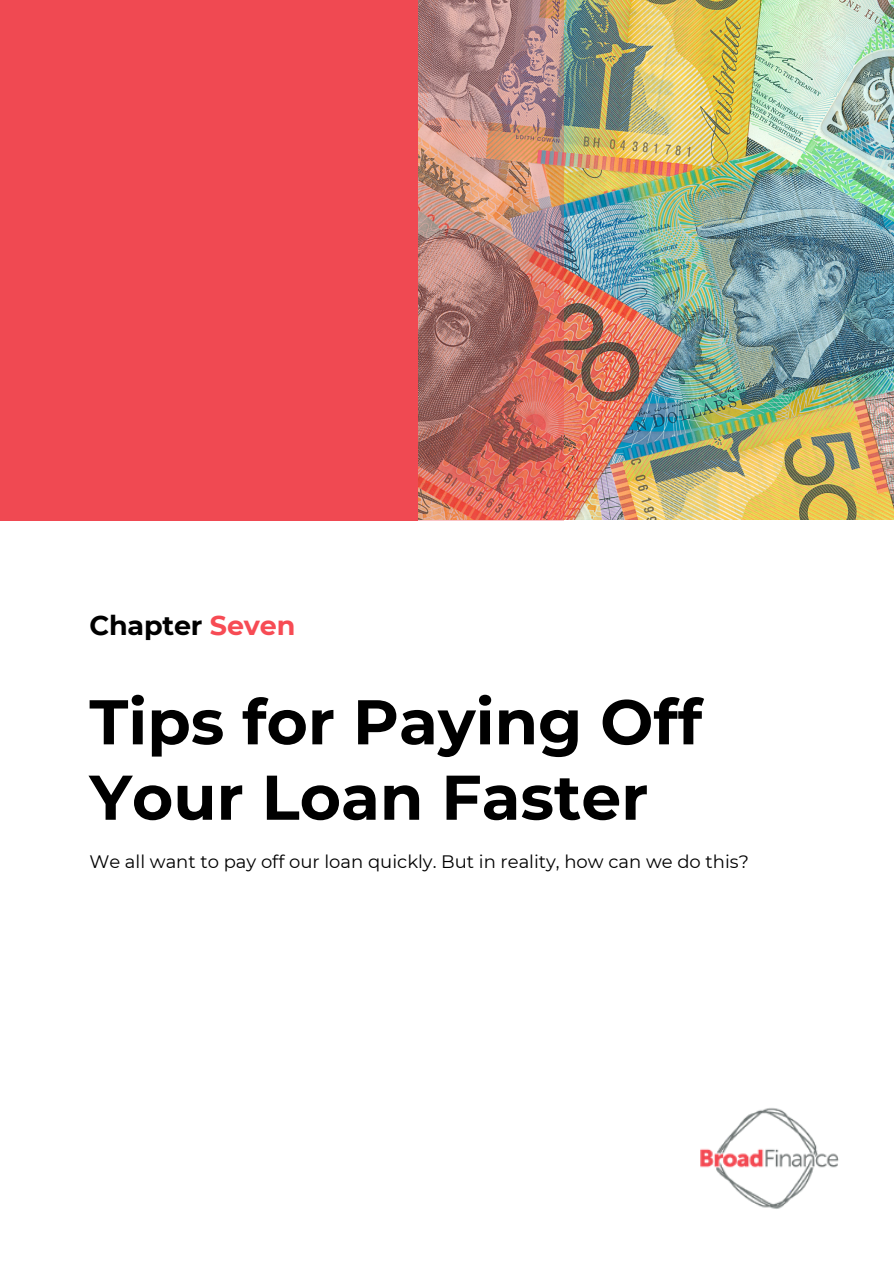
<style>
.page{position:relative;width:894px;height:1264px;background:#fff}
.page>*{position:absolute;margin:0;border:0;box-sizing:border-box;transform-origin:0 0}
.t1{font:700 63px/75.3px "Montserrat";color:#000}
.t2{font:700 27px "Montserrat";letter-spacing:-.005em;color:#000}
.t3{font:18px "Montserrat";color:#000}
.s1{color:#f74b54}
</style>
<div class="page">
<img style="left:563px;top:0;width:330px;height:519px">
<img style="left:0;top:0;width:563px;height:520px">
<img style="left:700px;top:1108px;width:139px;height:101px">
<h2 class="t2" style="left:89px;top:609px;width:207px">Chapter <span class="s1">Seven</span></h2>
<h1 class="t1" style="left:89px;top:684px;width:614px">Tips for Paying Off<br>Your Loan Faster</h1>
<p class="t3" style="left:89px;top:851px;width:661px">We all want to pay off our loan quickly. But in reality, how can we do this?</p>
</div>
